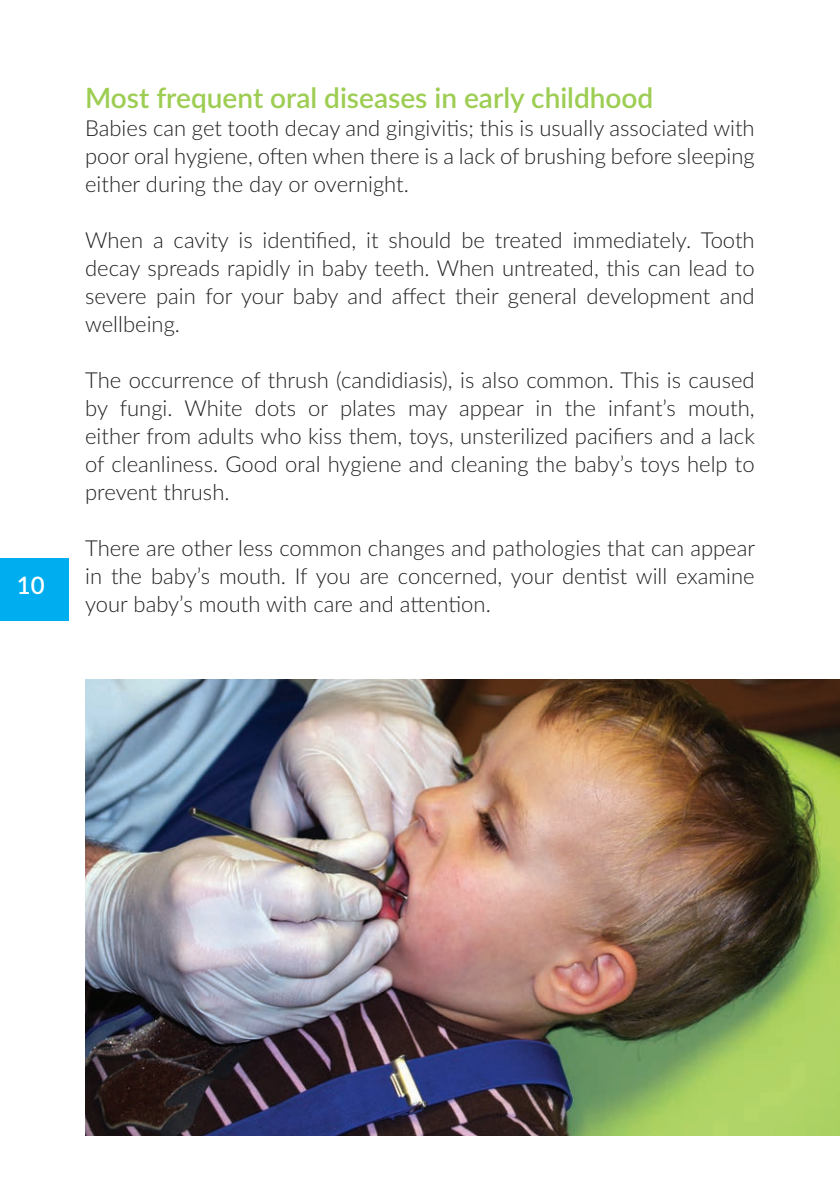
<style>
.page{position:relative;width:840px;height:1191px;background:#fff}
.page>*{position:absolute;margin:0;border:0;box-sizing:border-box;transform-origin:0 0}
.t1{font:600 28px "Lato";color:#9dcd52}
.t2{font:600 24px "Lato";color:#fff}
.t3{font:300 22px/28px "Lato";color:#231f20;text-align:justify}
</style>
<div class="page">
<div style="left:0;top:558px;width:68px;height:63px;background:#00aeef"></div>
<img style="left:85px;top:679px;width:754px;height:456px">
<p class="t2" style="left:17px;top:567px;width:29px">10</p>
<p class="t1" style="left:85px;top:77px;width:569px">Most frequent oral diseases in early childhood</p>
<p class="t3" style="left:85px;top:113px;width:670px">Babies can get tooth decay and gingivitis; this is usually associated with poor oral hygiene, often when there is a lack of brushing before sleeping either during the day or overnight.</p>
<p class="t3" style="left:85px;top:225px;width:670px">When a cavity is identified, it should be treated immediately. Tooth decay spreads rapidly in baby teeth. When untreated, this can lead to severe pain for your baby and affect their general development and wellbeing.</p>
<p class="t3" style="left:85px;top:365px;width:670px">The occurrence of thrush (candidiasis), is also common. This is caused by fungi. White dots or plates may appear in the infant’s mouth, either from adults who kiss them, toys, unsterilized pacifiers and a lack of cleanliness. Good oral hygiene and cleaning the baby’s toys help to prevent thrush.</p>
<p class="t3" style="left:85px;top:533px;width:671px">There are other less common changes and pathologies that can appear in the baby’s mouth. If you are concerned, your dentist will examine your baby’s mouth with care and attention.</p>
</div>
